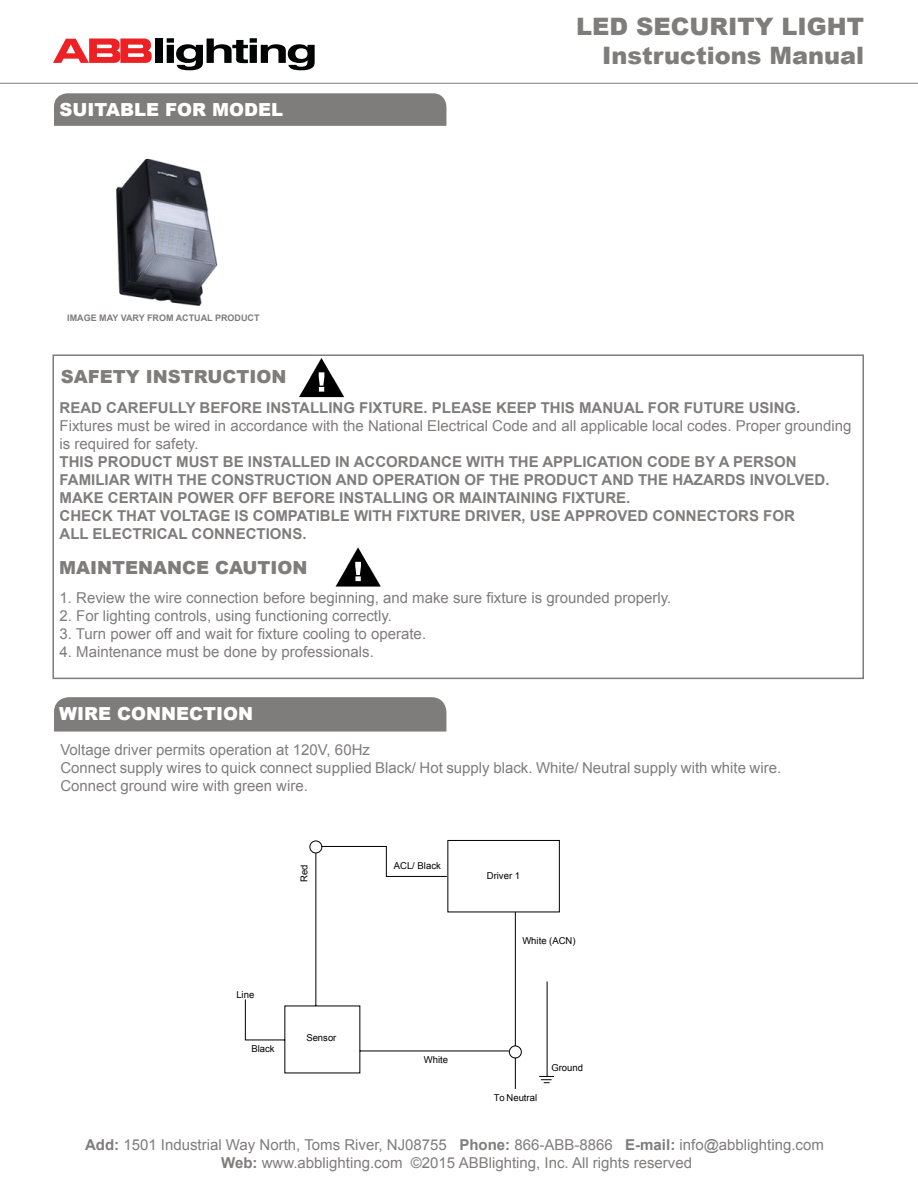
<style>
.page{position:relative;width:918px;height:1188px;background:#fff}
.page>*{position:absolute;margin:0;border:0;box-sizing:border-box;transform-origin:0 0}
.t1{font:900 24px/28.8px "Arial";color:#7f7c7c;text-align:right}
.t2{font:900 18px "Arial";color:#7f7c7c}
.t3{font:900 18px "Arial";color:#fff}
.t4{font:15px/18px "Arial";color:#7f7c7c}
.t5{font:700 15px/18px "Arial";color:#7f7c7c}
.t6{font:9.45px "Arial";color:#000}
.t7{font:700 9px "Arial";color:#7f7c7c}
.s1{font-weight:700}
</style>
<div class="page">
<div style="left:54px;top:93px;width:392px;height:33px;background:#7f7c7c"></div>
<div style="left:54px;top:697px;width:392px;height:35px;background:#7f7c7c"></div>
<hr style="left:0;top:83px;width:918px;height:1px;background:#7f7c7c">
<svg style="left:53px;top:39px;width:99px;height:24px"></svg>
<div style="left:155px;top:38px;width:8px;height:25px;background:#000101"></div>
<svg style="left:167px;top:38px;width:148px;height:32px"></svg>
<svg style="left:336px;top:548px;width:45px;height:39px"></svg>
<svg style="left:299px;top:358px;width:45px;height:39px"></svg>
<div style="left:52px;top:354px;width:812px;height:325px;border:2px solid #7f7c7c"></div>
<svg style="left:245px;top:840px;width:315px;height:249px"></svg>
<img style="left:116px;top:158px;width:102px;height:148px">
<p class="t3" style="left:59px;top:96px;width:225px">SUITABLE FOR MODEL</p>
<p class="t7" style="left:67px;top:312px;width:194px">IMAGE MAY VARY FROM ACTUAL PRODUCT</p>
<p class="t2" style="left:61px;top:364px;width:227px">SAFETY INSTRUCTION</p>
<h1 class="t1" style="left:576px;top:11px;width:290px">LED SECURITY LIGHT<br>Instructions Manual</h1>
<p class="t5" style="left:60px;top:400px;width:742px">READ CAREFULLY BEFORE INSTALLING FIXTURE. PLEASE KEEP THIS MANUAL FOR FUTURE USING.</p>
<p class="t4" style="left:60px;top:417px;width:793px">Fixtures must be wired in accordance with the National Electrical Code and all applicable local codes. Proper grounding is required for safety.</p>
<p class="t5" style="left:60px;top:454px;width:771px">THIS PRODUCT MUST BE INSTALLED IN ACCORDANCE WITH THE APPLICATION CODE BY A PERSON FAMILIAR WITH THE CONSTRUCTION AND OPERATION OF THE PRODUCT AND THE HAZARDS INVOLVED.<br>MAKE CERTAIN POWER OFF BEFORE INSTALLING OR MAINTAINING FIXTURE.<br>CHECK THAT VOLTAGE IS COMPATIBLE WITH FIXTURE DRIVER, USE APPROVED CONNECTORS FOR<br>ALL ELECTRICAL CONNECTIONS.</p>
<p class="t2" style="left:59px;top:555px;width:250px">MAINTENANCE CAUTION</p>
<p class="t4" style="left:60px;top:589px;width:613px">1. Review the wire connection before beginning, and make sure fixture is grounded properly.</p>
<p class="t4" style="left:60px;top:607px;width:334px">2. For lighting controls, using functioning correctly.</p>
<p class="t4" style="left:60px;top:625px;width:368px">3. Turn power off and wait for fixture cooling to operate.</p>
<p class="t4" style="left:60px;top:643px;width:316px">4. Maintenance must be done by professionals.</p>
<p class="t3" style="left:59px;top:700px;width:195px">WIRE CONNECTION</p>
<p class="t4" style="left:60px;top:741px;width:722px">Voltage driver permits operation at 120V, 60Hz<br>Connect supply wires to quick connect supplied Black/ Hot supply black. White/ Neutral supply with white wire.<br>Connect ground wire with green wire.</p>
<p class="t6" style="left:394px;top:859px;width:49px">ACL/ Black</p>
<p class="t6" style="left:298px;top:882px;width:19px;rotate:-90deg">Red</p>
<p class="t6" style="left:487px;top:869px;width:35px">Driver 1</p>
<p class="t6" style="left:236px;top:988px;width:19px">Line</p>
<p class="t6" style="left:251px;top:1043px;width:25px">Black</p>
<p class="t6" style="left:306px;top:1032px;width:32px">Sensor</p>
<p class="t6" style="left:424px;top:1054px;width:26px">White</p>
<p class="t6" style="left:522px;top:934px;width:55px">White (ACN)</p>
<p class="t6" style="left:494px;top:1091px;width:45px">To Neutral</p>
<p class="t6" style="left:551px;top:1061px;width:33px">Ground</p>
<p class="t4" style="left:85px;top:1136px;width:740px;text-align:center"><span class="s1">Add:</span> 1501 Industrial Way North, Toms River, NJ08755 <span class="s1">Phone:</span> 866-ABB-8866 <span class="s1">E-mail:</span> info@abblighting.com<br><span class="s1">Web:</span> www.abblighting.com ©2015 ABBlighting, Inc. All rights reserved</p>
</div>
